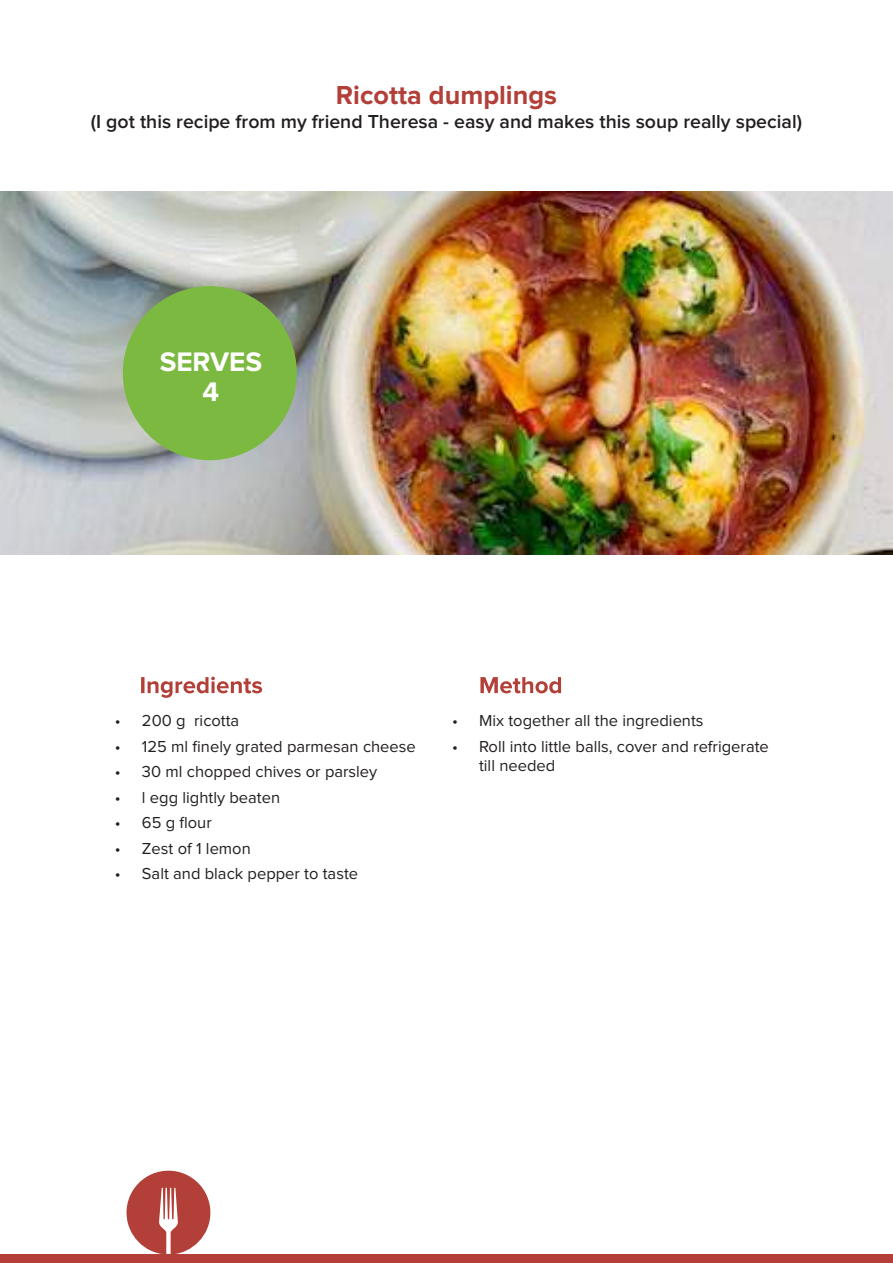
<style>
.page{position:relative;width:893px;height:1263px;background:#fff}
.page>*{position:absolute;margin:0;border:0;box-sizing:border-box;transform-origin:0 0}
.t1{font:700 27.75px/30.9px "Proxima Nova";color:#fff;text-align:center}
.t2{font:700 27px "Proxima Nova";color:#b23f38}
.t3{font:600 19.5px "Proxima Nova";color:#231f20}
.t4{font:16.5px/19.8px "Proxima Nova";color:#231f20}
</style>
<div class="page">
<img style="left:0;top:191px;width:893px;height:364px">
<svg style="left:141px;top:677px;width:121px;height:21px"></svg>
<svg style="left:480px;top:677px;width:81px;height:16px"></svg>
<div style="left:0;top:1254px;width:893px;height:9px;background:#b23f38"></div>
<div style="left:123px;top:286px;width:174px;height:174px;background:#7cb941;border-radius:50%"></div>
<svg style="left:127px;top:1171px;width:83px;height:83px"></svg>
<h2 class="t2" style="left:336px;top:83px;width:223px">Ricotta dumplings</h2>
<p class="t3" style="left:91px;top:112px;width:713px">(I got this recipe from my friend Theresa - easy and makes this soup really special)</p>
<h1 class="t1" style="left:160px;top:347px;width:104px">SERVES<br>4</h1>
<p class="t4" style="left:115px;top:711px;width:126px">• 200 g ricotta</p>
<p class="t4" style="left:115px;top:737px;width:302px">• 125 ml finely grated parmesan cheese</p>
<p class="t4" style="left:115px;top:762px;width:264px">• 30 ml chopped chives or parsley</p>
<p class="t4" style="left:115px;top:788px;width:167px">• l egg lightly beaten</p>
<p class="t4" style="left:115px;top:813px;width:98px">• 65 g flour</p>
<p class="t4" style="left:115px;top:839px;width:137px">• Zest of 1 lemon</p>
<p class="t4" style="left:115px;top:864px;width:245px">• Salt and black pepper to taste</p>
<p class="t4" style="left:452px;top:711px;width:253px">• Mix together all the ingredients</p>
<p class="t4" style="left:479px;top:737px;width:291px;text-indent:-27px">• Roll into little balls, cover and refrigerate till needed</p>
</div>
